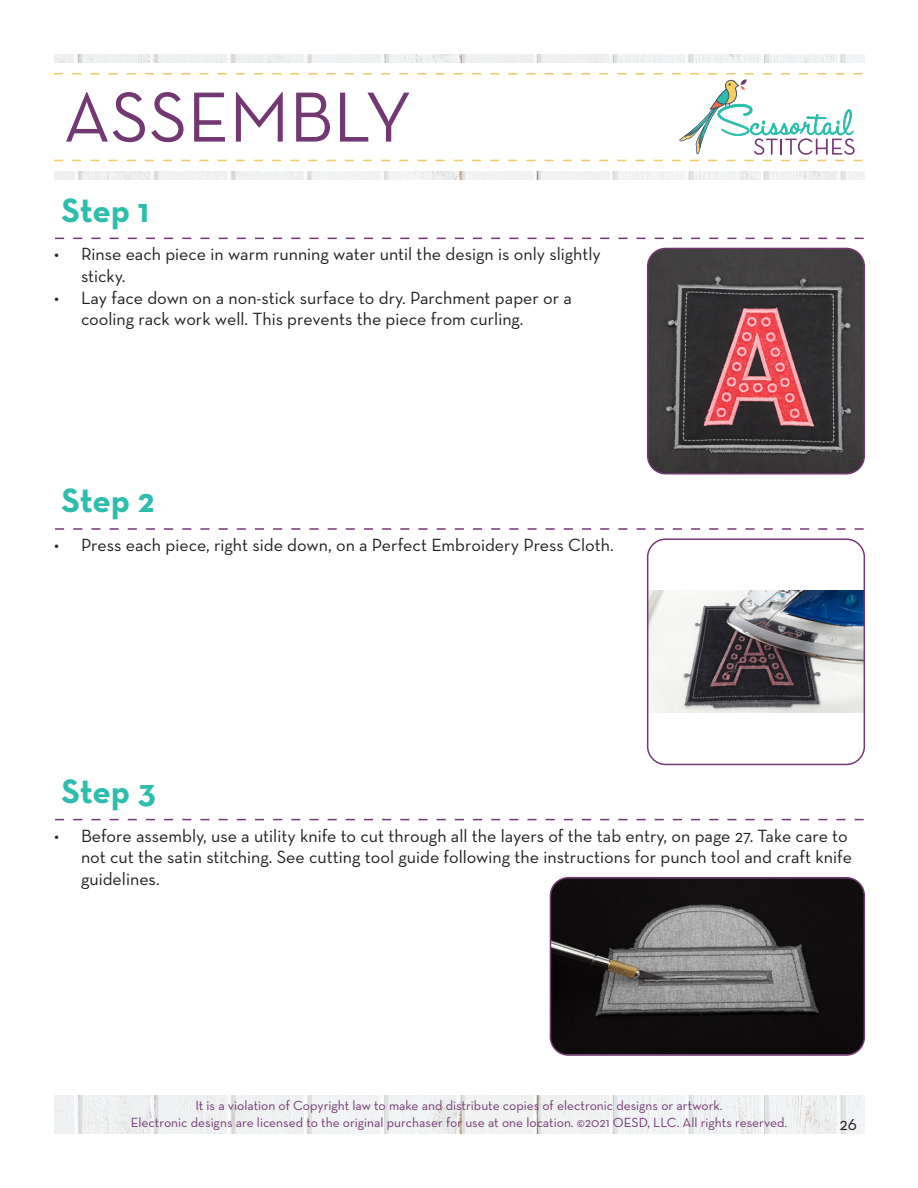
<style>
.page{position:relative;width:918px;height:1188px;background:#fff}
.page>*{position:absolute;margin:0;border:0;box-sizing:border-box;transform-origin:0 0}
.t1{font:72px "Neutra Text";color:#733873}
.t2{font:700 34.5px "Neutra Text";letter-spacing:-.01em;color:#2dbdad}
.t3{font:18px/21.6px "Neutra Text";color:#231f20}
.t4{font:13.5px "Neutra Text";color:#733873}
</style>
<div class="page">
<img style="left:54px;top:1096px;width:810px;height:38px">
<img style="left:54px;top:54px;width:810px;height:126px">
<div style="left:29px;top:63px;width:863px;height:108px;background:#fff"></div>
<svg style="left:54px;top:73px;width:809px;height:88px"></svg>
<svg style="left:55px;top:238px;width:809px;height:1px"></svg>
<svg style="left:55px;top:528px;width:809px;height:2px"></svg>
<svg style="left:55px;top:819px;width:809px;height:1px"></svg>
<img style="left:648px;top:248px;width:216px;height:226px">
<div style="left:647px;top:248px;width:218px;height:226px;border:2px solid #733873;border-radius:18px"></div>
<img style="left:650px;top:591px;width:212px;height:122px">
<div style="left:647px;top:538px;width:218px;height:227px;border:2px solid #733873;border-radius:18px"></div>
<img style="left:550px;top:878px;width:314px;height:175px">
<div style="left:550px;top:877px;width:315px;height:179px;border:2px solid #733873;border-radius:18px"></div>
<p class="t1" style="left:63px;top:73px;width:350px">ASSEMBLY</p>
<p class="t2" style="left:62px;top:188px;width:89px">Step 1</p>
<p class="t3" style="left:81px;top:243px;width:521px;text-indent:-27px">• Rinse each piece in warm running water until the design is only slightly sticky.</p>
<p class="t3" style="left:81px;top:286px;width:493px;text-indent:-27px">• Lay face down on a non-stick surface to dry. Parchment paper or a cooling rack work well. This prevents the piece from curling.</p>
<p class="t2" style="left:62px;top:479px;width:94px">Step 2</p>
<p class="t3" style="left:54px;top:534px;width:561px">• Press each piece, right side down, on a Perfect Embroidery Press Cloth.</p>
<p class="t2" style="left:62px;top:770px;width:96px">Step 3</p>
<p class="t3" style="left:81px;top:824px;width:772px;text-indent:-27px">• Before assembly, use a utility knife to cut through all the layers of the tab entry, on page 27. Take care to not cut the satin stitching. See cutting tool guide following the instructions for punch tool and craft knife guidelines.</p>
<p class="t4" style="left:195px;top:1098px;width:529px">It is a violation of Copyright law to make and distribute copies of electronic designs or artwork.</p>
<p class="t4" style="left:131px;top:1114px;width:658px">Electronic designs are licensed to the original purchaser for use at one location. ©2021 OESD, LLC. All rights reserved.</p>
<p class="t3" style="left:839px;top:1113px;width:19px">26</p>
</div>
